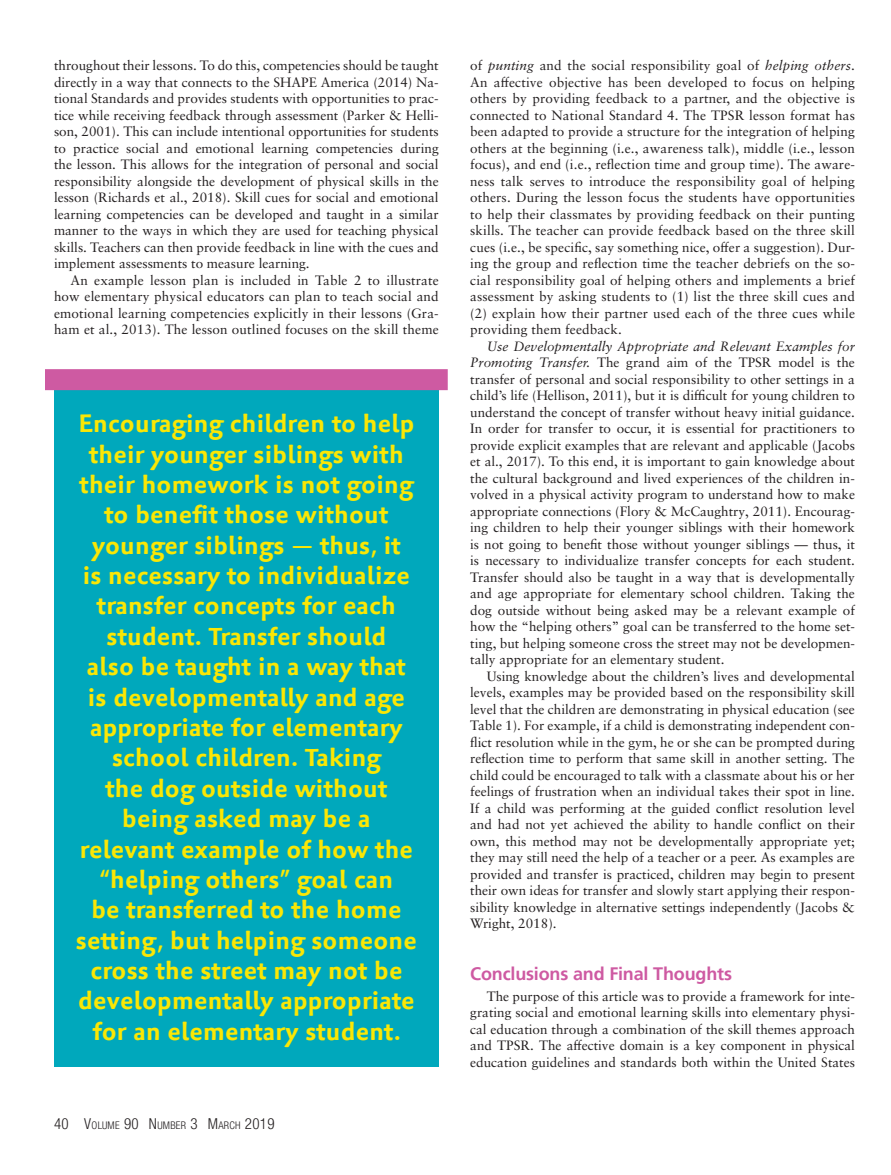
<style>
.page{position:relative;width:891px;height:1175px;background:#fff}
.page>*{position:absolute;margin:0;border:0;box-sizing:border-box;transform-origin:0 0}
.t1{font:700 25.5px/30.3px "Palatino Sans Com";letter-spacing:.01em;color:#fae705;text-align:center}
.t2{font:700 18px "Frutiger LT Pro";letter-spacing:-.01em;color:#ce5aa2}
.t3{font:13.5px/16.5px "Sabon LT Pro";color:#231f20;text-align:justify}
.t4{font:300 condensed 10.5px "Helvetica Neue LTW1 G";letter-spacing:.03em;color:#231f20}
.s1{font-size:15px}
.s2{font-style:italic}
</style>
<div class="page">
<div style="left:54px;top:372px;width:385px;height:694px;background:#00a8bc"></div>
<div style="left:45px;top:369px;width:403px;height:21px;background:#ce5aa2"></div>
<p class="t3" style="left:54px;top:57px;width:386px">throughout their lessons. To do this, competencies should be taught directly in a way that connects to the SHAPE America (2014) Na&shy;tional Standards and provides students with opportunities to prac&shy;tice while receiving feedback through assessment (Parker &amp; Helli&shy;son, 2001). This can include intentional opportunities for students to practice social and emotional learning competencies during the lesson. This allows for the integration of personal and social responsibility alongside the development of physical skills in the lesson (Richards et al., 2018). Skill cues for social and emotional learning competencies can be developed and taught in a similar manner to the ways in which they are used for teaching physical skills. Teachers can then provide feedback in line with the cues and implement assessments to measure learning.</p>
<p class="t3" style="left:54px;top:271px;width:386px;text-indent:16px">An example lesson plan is included in Table 2 to illustrate how elementary physical educators can plan to teach social and emotional learning competencies explicitly in their lessons (Gra&shy;ham et al., 2013). The lesson outlined focuses on the skill theme</p>
<p class="t1" style="left:76px;top:409px;width:342px">Encouraging children to help their younger siblings with their homework is not going to benefit those without younger siblings — thus, it<br>is necessary to individualize transfer concepts for each student. Transfer should<br>also be taught in a way that is developmentally and age appropriate for elementary school children. Taking<br>the dog outside without being asked may be a relevant example of how the “helping others” goal can<br>be transferred to the home setting, but helping someone cross the street may not be developmentally appropriate for an elementary student.</p>
<p class="t4" style="left:54px;top:1119px;width:222px"><span class="s1">40</span> <span class="s1">V</span>OLUME <span class="s1">90</span> <span class="s1">N</span>UMBER <span class="s1">3</span> <span class="s1">M</span>ARCH <span class="s1">2019</span></p>
<p class="t3" style="left:470px;top:57px;width:386px">of <span class="s2">punting</span> and the social responsibility goal of <span class="s2">helping others</span>.<br>An affective objective has been developed to focus on helping others by providing feedback to a partner, and the objective is connected to National Standard 4. The TPSR lesson format has been adapted to provide a structure for the integration of helping others at the beginning (i.e., awareness talk), middle (i.e., lesson focus), and end (i.e., reflection time and group time). The aware&shy;ness talk serves to introduce the responsibility goal of helping others. During the lesson focus the students have opportunities to help their classmates by providing feedback on their punting skills. The teacher can provide feedback based on the three skill cues (i.e., be specific, say something nice, offer a suggestion). Dur&shy;ing the group and reflection time the teacher debriefs on the so&shy;cial responsibility goal of helping others and implements a brief assessment by asking students to (1) list the three skill cues and (2) explain how their partner used each of the three cues while providing them feedback.</p>
<p class="t3" style="left:470px;top:337px;width:386px;text-indent:16px"><span class="s2">Use Developmentally Appropriate and Relevant Examples for Promoting Transfer.</span> The grand aim of the TPSR model is the transfer of personal and social responsibility to other settings in a child’s life (Hellison, 2011), but it is difficult for young children to understand the concept of transfer without heavy initial guidance.<br>In order for transfer to occur, it is essential for practitioners to provide explicit examples that are relevant and applicable (Jacobs et al., 2017). To this end, it is important to gain knowledge about the cultural background and lived experiences of the children in&shy;volved in a physical activity program to understand how to make appropriate connections (Flory &amp; McCaughtry, 2011). Encourag&shy;ing children to help their younger siblings with their homework is not going to benefit those without younger siblings — thus, it is necessary to individualize transfer concepts for each student.<br>Transfer should also be taught in a way that is developmentally and age appropriate for elementary school children. Taking the dog outside without being asked may be a relevant example of how the “helping others” goal can be transferred to the home set&shy;ting, but helping someone cross the street may not be developmen&shy;tally appropriate for an elementary student.</p>
<p class="t3" style="left:470px;top:667px;width:386px;text-indent:16px">Using knowledge about the children’s lives and developmental levels, examples may be provided based on the responsibility skill level that the children are demonstrating in physical education (see Table 1). For example, if a child is demonstrating independent con&shy;flict resolution while in the gym, he or she can be prompted during reflection time to perform that same skill in another setting. The child could be encouraged to talk with a classmate about his or her feelings of frustration when an individual takes their spot in line.<br>If a child was performing at the guided conflict resolution level and had not yet achieved the ability to handle conflict on their own, this method may not be developmentally appropriate yet; they may still need the help of a teacher or a peer. As examples are provided and transfer is practiced, children may begin to present their own ideas for transfer and slowly start applying their respon&shy;sibility knowledge in alternative settings independently (Jacobs &amp; Wright, 2018).</p>
<h2 class="t2" style="left:470px;top:962px;width:263px">Conclusions and Final Thoughts</h2>
<p class="t3" style="left:470px;top:987px;width:386px;text-indent:16px">The purpose of this article was to provide a framework for inte&shy;grating social and emotional learning skills into elementary physi&shy;cal education through a combination of the skill themes approach and TPSR. The affective domain is a key component in physical education guidelines and standards both within the United States</p>
</div>
